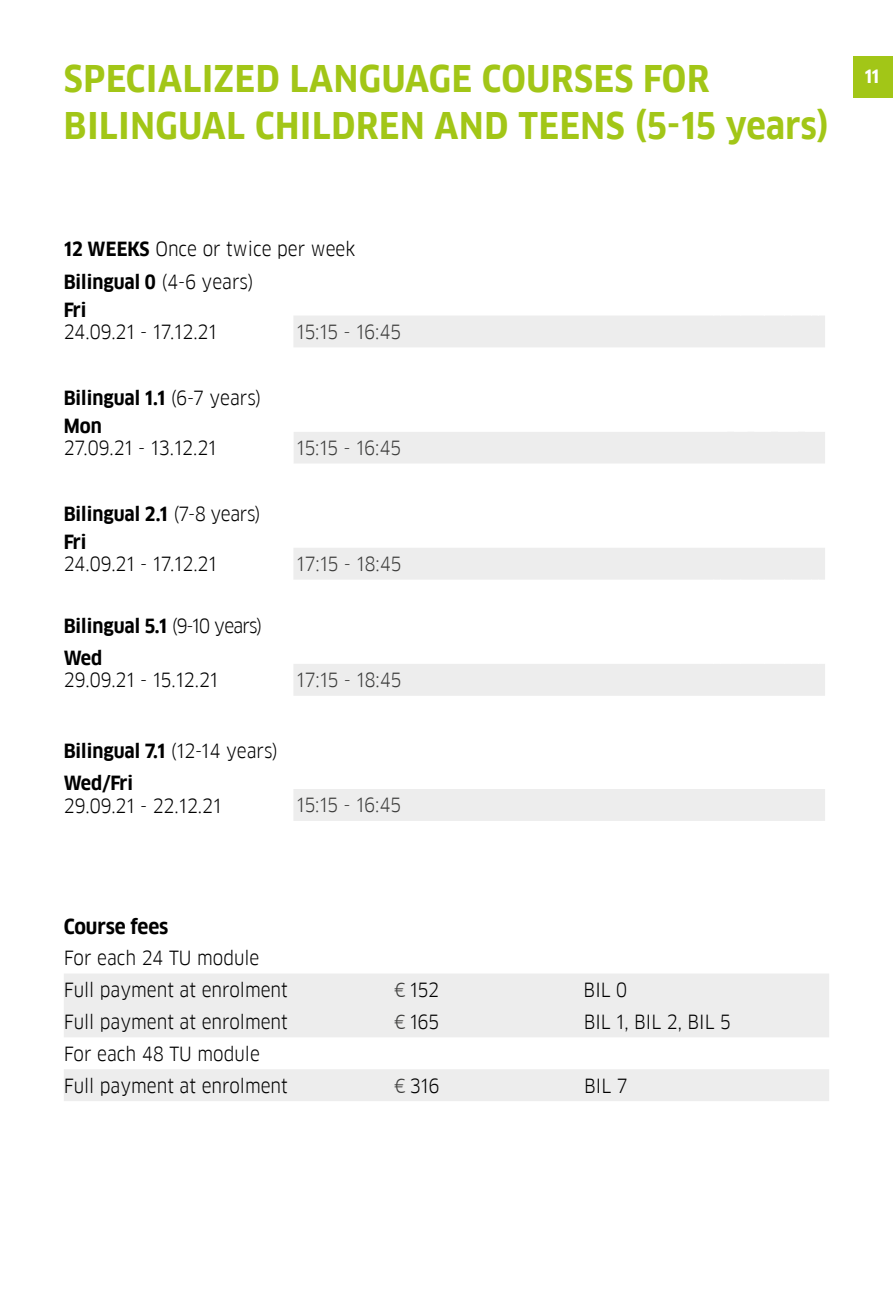
<style>
.page{position:relative;width:893px;height:1308px;background:#fff}
.page>*{position:absolute;margin:0;border:0;box-sizing:border-box;transform-origin:0 0}
.t1{font:700 36px/46.6px "Goethe FF Clan";letter-spacing:.02em;color:#a2c617}
.t2{font:700 20.25px "Goethe FF Clan";letter-spacing:-.01em;color:#000}
.t3{font:19.12px/31.9px "Goethe FF Clan";color:#000}
.t4{font:700 19.12px/27.9px "Goethe FF Clan";color:#000}
.t5{font:19.12px "Goethe FF Clan";color:#3c3c3b}
.t6{font:700 18px "Goethe FF Clan";color:#fff}
.s1{font-weight:700}
.s2{font-weight:400}
.s3{color:#3c3c3b}
</style>
<div class="page">
<svg style="left:293px;top:316px;width:532px;height:263px"></svg>
<svg style="left:293px;top:379px;width:532px;height:84px"></svg>
<div style="left:293px;top:664px;width:532px;height:32px;background:#ededed"></div>
<div style="left:293px;top:789px;width:532px;height:32px;background:#ededed"></div>
<div style="left:64px;top:974px;width:765px;height:63px;background:#ededed"></div>
<div style="left:64px;top:1069px;width:765px;height:32px;background:#ededed"></div>
<div style="left:853px;top:56px;width:40px;height:41px;background:#a2c617"></div>
<h1 class="t1" style="left:64px;top:56px;width:767px">SPECIALIZED LANGUAGE COURSES FOR<br>BILINGUAL CHILDREN AND TEENS (5-15 years)</h1>
<p class="t3" style="left:64px;top:232px;width:293px;line-height:32.9px"><span class="s1">12 WEEKS</span> Once or twice per week<br><span class="s1">Bilingual 0</span> (4-6 years)</p>
<p class="t4" style="left:64px;top:296px;width:24px">Fri</p>
<p class="t3" style="left:64px;top:316px;width:154px">24.09.21 - 17.12.21</p>
<p class="t5" style="left:297px;top:320px;width:106px">15:15 - 16:45</p>
<p class="t4" style="left:64px;top:384px;width:199px">Bilingual 1.1 <span class="s2">(6-7 years)<br></span>Mon</p>
<p class="t3" style="left:64px;top:432px;width:154px">27.09.21 - 13.12.21</p>
<p class="t5" style="left:297px;top:437px;width:106px">15:15 - 16:45</p>
<p class="t4" style="left:64px;top:500px;width:198px">Bilingual 2.1 <span class="s2">(7-8 years)<br></span>Fri</p>
<p class="t3" style="left:64px;top:548px;width:154px">24.09.21 - 17.12.21</p>
<p class="t5" style="left:297px;top:553px;width:106px">17:15 - 18:45</p>
<p class="t4" style="left:64px;top:610px;width:200px;line-height:31.9px">Bilingual 5.1 <span class="s2">(9-10 years)<br></span>Wed</p>
<p class="t3" style="left:64px;top:664px;width:156px">29.09.21 - 15.12.21</p>
<p class="t5" style="left:297px;top:669px;width:106px">17:15 - 18:45</p>
<p class="t4" style="left:64px;top:735px;width:216px;line-height:31.9px">Bilingual 7.1 <span class="s2">(12-14 years)<br></span>Wed/Fri</p>
<p class="t3" style="left:64px;top:789px;width:159px">29.09.21 - 22.12.21</p>
<p class="t5" style="left:297px;top:794px;width:106px">15:15 - 16:45</p>
<p class="t6" style="left:864px;top:66px;width:17px">11</p>
<p class="t2" style="left:64px;top:914px;width:106px">Course fees</p>
<p class="t3" style="left:64px;top:942px;width:226px">For each 24 TU module<br>Full payment at enrolment</p>
<p class="t3" style="left:394px;top:974px;width:47px"><span class="s3">€</span> 152</p>
<p class="t3" style="left:584px;top:974px;width:45px">BIL 0</p>
<p class="t3" style="left:64px;top:1005px;width:226px">Full payment at enrolment</p>
<p class="t3" style="left:394px;top:1005px;width:46px"><span class="s3">€</span> 165</p>
<p class="t3" style="left:584px;top:1005px;width:148px">BIL 1, BIL 2, BIL 5</p>
<p class="t3" style="left:64px;top:1037px;width:226px">For each 48 TU module<br>Full payment at enrolment</p>
<p class="t3" style="left:394px;top:1069px;width:47px"><span class="s3">€</span> 316</p>
<p class="t3" style="left:584px;top:1069px;width:45px">BIL 7</p>
</div>
